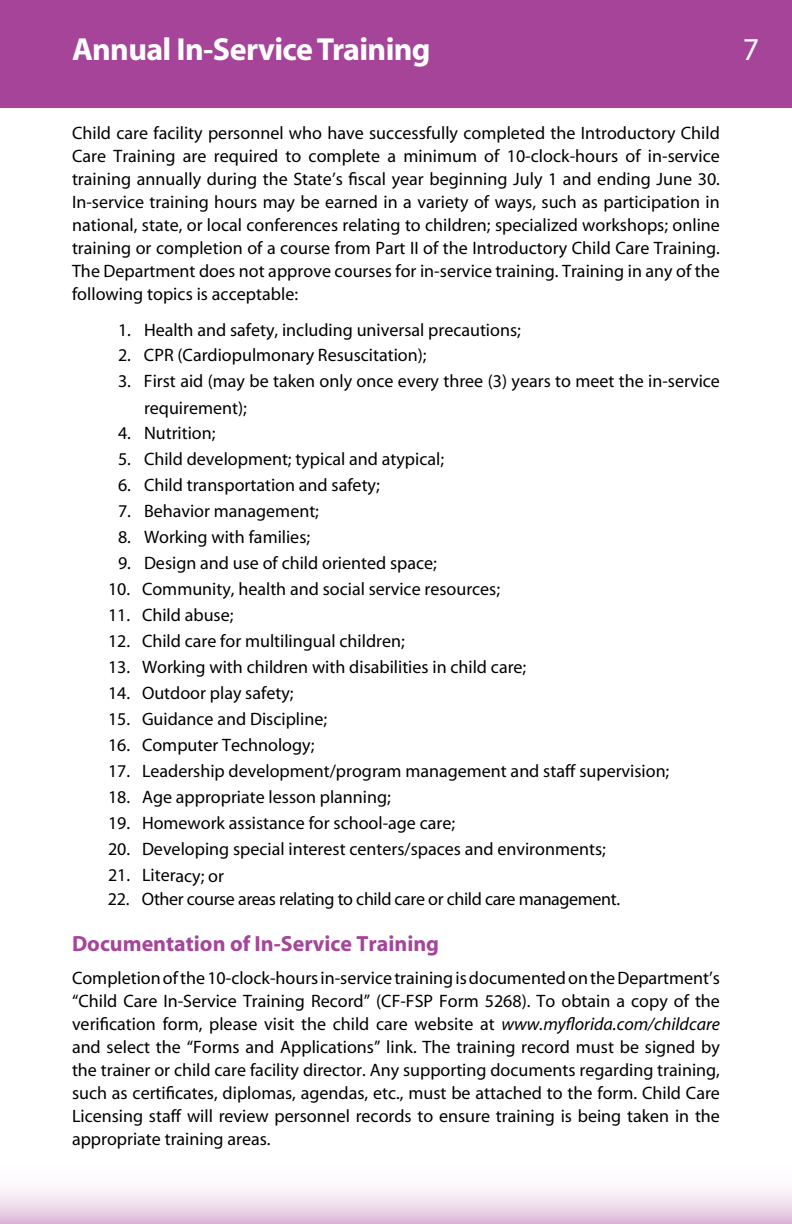
<style>
.page{position:relative;width:792px;height:1224px;background:#fff}
.page>*{position:absolute;margin:0;border:0;box-sizing:border-box;transform-origin:0 0}
.t1{font:700 32px "Myriad";letter-spacing:-.02em;color:#fff}
.t2{font:32px "Myriad";color:#fff}
.t3{font:700 22px "Myriad";color:#a54499}
.t4{font:18px/23px "Myriad";color:#000;text-align:justify}
.t5{font:18px "Myriad";letter-spacing:-.02em;color:#000}
.s1{font-style:italic}
</style>
<div class="page">
<div style="left:0;top:0;width:792px;height:108px;background:#a54499"></div>
<svg style="left:0;top:1188px;width:792px;height:36px"></svg>
<h1 class="t1" style="left:72px;top:33px;width:360px">Annual In-Service Training</h1>
<p class="t4" style="left:72px;top:122px;width:650px">Child care facility personnel who have successfully completed the Introductory Child Care Training are required to complete a minimum of 10-clock-hours of in-service training annually during the State’s fiscal year beginning July 1 and ending June 30.<br>In-service training hours may be earned in a variety of ways, such as participation in national, state, or local conferences relating to children; specialized workshops; online training or completion of a course from Part II of the Introductory Child Care Training.<br>The Department does not approve courses for in-service training. Training in any of the following topics is acceptable:</p>
<p class="t4" style="left:118px;top:319px;width:404px">1. Health and safety, including universal precautions;</p>
<p class="t4" style="left:118px;top:345px;width:310px">2. CPR (Cardiopulmonary Resuscitation);</p>
<p class="t4" style="left:144px;top:369px;width:577px;line-height:26px;text-indent:-26px">3. First aid (may be taken only once every three (3) years to meet the in-service requirement);</p>
<p class="t4" style="left:118px;top:423px;width:99px">4. Nutrition;</p>
<p class="t4" style="left:118px;top:449px;width:328px">5. Child development; typical and atypical;</p>
<p class="t4" style="left:118px;top:475px;width:263px">6. Child transportation and safety;</p>
<p class="t4" style="left:118px;top:501px;width:203px">7. Behavior management;</p>
<p class="t4" style="left:118px;top:527px;width:194px">8. Working with families;</p>
<p class="t4" style="left:118px;top:553px;width:320px">9. Design and use of child oriented space;</p>
<p class="t4" style="left:108px;top:579px;width:394px">10. Community, health and social service resources;</p>
<p class="t4" style="left:108px;top:605px;width:127px">11. Child abuse;</p>
<p class="t4" style="left:108px;top:631px;width:298px">12. Child care for multilingual children;</p>
<p class="t4" style="left:108px;top:657px;width:420px">13. Working with children with disabilities in child care;</p>
<p class="t4" style="left:108px;top:683px;width:187px">14. Outdoor play safety;</p>
<p class="t4" style="left:108px;top:709px;width:221px">15. Guidance and Discipline;</p>
<p class="t4" style="left:108px;top:735px;width:208px">16. Computer Technology;</p>
<p class="t4" style="left:108px;top:761px;width:563px">17. Leadership development/program management and staff supervision;</p>
<p class="t4" style="left:108px;top:787px;width:284px">18. Age appropriate lesson planning;</p>
<p class="t4" style="left:108px;top:813px;width:349px">19. Homework assistance for school-age care;</p>
<p class="t4" style="left:108px;top:839px;width:499px">20. Developing special interest centers/spaces and environments;</p>
<p class="t4" style="left:108px;top:865px;width:118px">21. Literacy; or</p>
<p class="t5" style="left:108px;top:890px;width:514px">22. Other course areas relating to child care or child care management.</p>
<p class="t3" style="left:72px;top:932px;width:369px">Documentation of In-Service Training</p>
<p class="t4" style="left:72px;top:967px;width:650px">Completion of the 10-clock-hours in-service training is documented on the Department’s “Child Care In-Service Training Record” (CF-FSP Form 5268). To obtain a copy of the verification form, please visit the child care website at <span class="s1">www.myflorida.com/childcare </span>and select the “Forms and Applications” link. The training record must be signed by the trainer or child care facility director. Any supporting documents regarding training, such as certificates, diplomas, agendas, etc., must be attached to the form. Child Care Licensing staff will review personnel records to ensure training is being taken in the appropriate training areas.</p>
<h1 class="t2" style="left:743px;top:33px;width:18px">7</h1>
</div>
